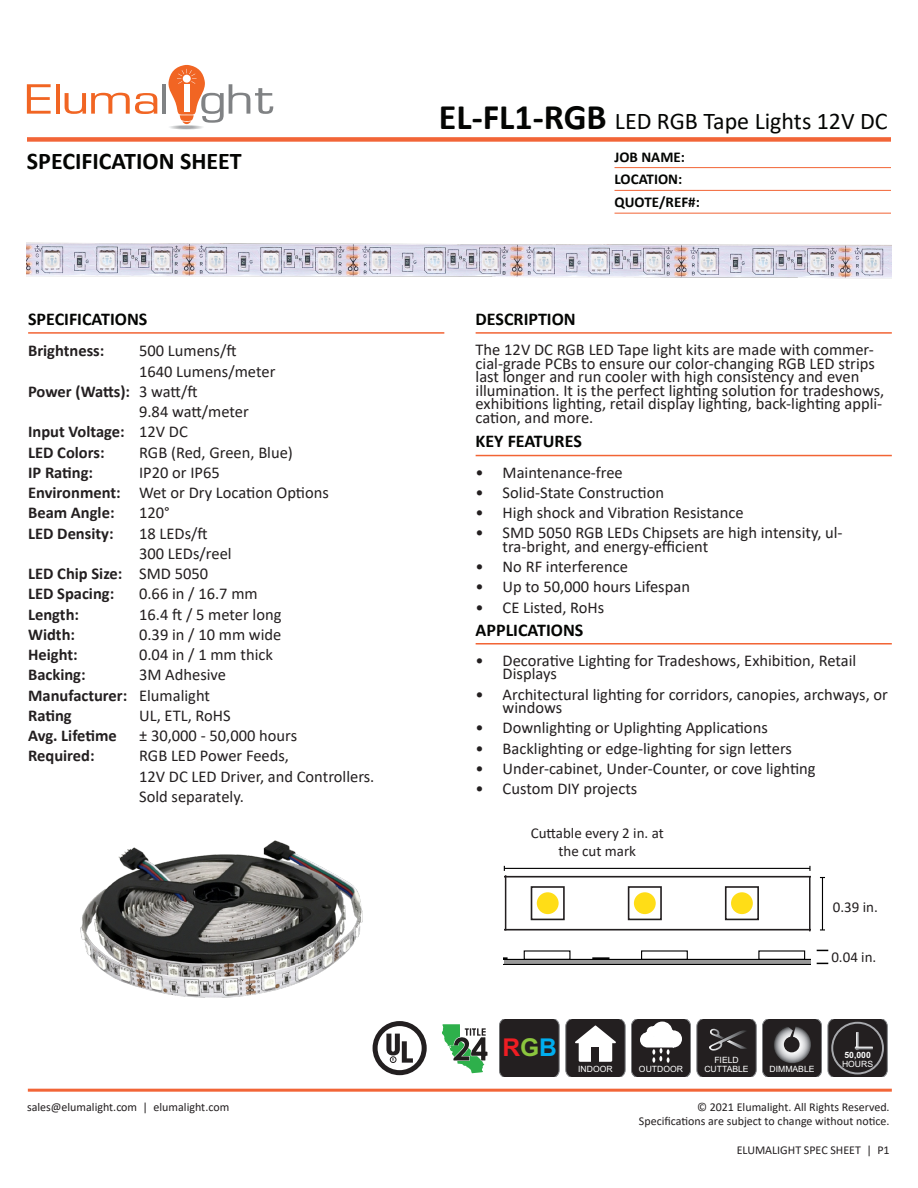
<style>
.page{position:relative;width:918px;height:1188px;background:#fff}
.page>*{position:absolute;margin:0;border:0;box-sizing:border-box;transform-origin:0 0}
.t1{font:700 24.6px "Arial";color:#ee1d23}
.t2{font:24px "Calibri";color:#040503}
.t3{font:700 24px "Calibri";color:#040503}
.t4{font:700 18px "Calibri";color:#040503}
.t5{font:16.5px/13.5px "Calibri";color:#231f20}
.t6{font:700 16.5px "Calibri";color:#231f20}
.t7{font:15px/18px "Calibri";color:#231f20;text-align:center}
.t8{font:700 15px "Calibri";color:#040503}
.t9{font:12px "Calibri";color:#231f20}
.t10{font:8.55px "Arial";color:#fff}
.t11{font:700 8.55px/9px "Arial";color:#fff}
.s1{font-weight:700;font-size:36px}
.s2{font-weight:400}
.s3{font-weight:700}
.s4{color:#8bc63e}
.s5{color:#00aeef}
</style>
<div class="page">
<img style="left:27px;top:242px;width:865px;height:37px">
<hr style="left:615px;top:167px;width:276px;height:1px;background:#f26434">
<hr style="left:615px;top:190px;width:276px;height:1px;background:#f26434">
<hr style="left:615px;top:213px;width:276px;height:1px;background:#f26434">
<div style="left:27px;top:137px;width:864px;height:5px;background:#f26537"></div>
<svg style="left:27px;top:84px;width:24px;height:30px"></svg>
<hr style="left:56px;top:84px;width:4px;height:30px;background:#f16523">
<svg style="left:65px;top:93px;width:92px;height:21px"></svg>
<hr style="left:162px;top:84px;width:4px;height:30px;background:#808284">
<hr style="left:168px;top:125px;width:36px;height:4px;background:#dcdede;border-radius:50%">
<hr style="left:171px;top:126px;width:31px;height:3px;background:#edefef;border-radius:50%">
<hr style="left:171px;top:126px;width:30px;height:3px;background:#eaebec;border-radius:50%">
<hr style="left:173px;top:126px;width:27px;height:3px;background:#dddedf;border-radius:50%">
<hr style="left:173px;top:126px;width:26px;height:3px;background:#dadadc;border-radius:50%">
<hr style="left:174px;top:126px;width:25px;height:3px;background:#d6d7d8;border-radius:50%">
<hr style="left:174px;top:126px;width:24px;height:3px;background:#d3d4d4;border-radius:50%">
<hr style="left:175px;top:126px;width:23px;height:3px;background:#cfd1d1;border-radius:50%">
<hr style="left:175px;top:126px;width:22px;height:3px;background:#cccdce;border-radius:50%">
<hr style="left:176px;top:126px;width:21px;height:3px;background:#c8c9ca;border-radius:50%">
<svg style="left:169px;top:65px;width:104px;height:63px"></svg>
<hr style="left:28px;top:1089px;width:864px;height:3px;background:#f26537">
<hr style="left:28px;top:332px;width:416px;height:2px;background:#f26434">
<hr style="left:476px;top:643px;width:416px;height:2px;background:#f26434">
<hr style="left:476px;top:455px;width:416px;height:1px;background:#f26434">
<hr style="left:476px;top:332px;width:416px;height:2px;background:#f26434">
<img style="left:80px;top:840px;width:283px;height:158px">
<svg style="left:504px;top:950px;width:307px;height:14px"></svg>
<hr style="left:822px;top:878px;width:1px;height:52px;background:#000">
<svg style="left:504px;top:866px;width:307px;height:65px"></svg>
<div style="left:499px;top:1019px;width:60px;height:58px;background:#231f20"></div>
<hr style="left:809px;top:876px;width:2px;height:55px;background:#231f20">
<svg style="left:373px;top:1021px;width:54px;height:54px"></svg>
<svg style="left:442px;top:1024px;width:46px;height:49px"></svg>
<svg style="left:828px;top:1020px;width:60px;height:57px;background:#373435"></svg>
<svg style="left:762px;top:1020px;width:60px;height:57px;background:#4a4749"></svg>
<svg style="left:697px;top:1020px;width:59px;height:57px;background:#2e2a2b"></svg>
<svg style="left:566px;top:1020px;width:59px;height:57px;background:#434041"></svg>
<div style="left:579px;top:1042px;width:33px;height:20px;background:#fff"></div>
<div style="left:591px;top:1047px;width:8px;height:14px;background:#231f20"></div>
<svg style="left:631px;top:1020px;width:60px;height:57px"></svg>
<p class="t2" style="left:439px;top:105px;width:450px"><span class="s1">EL-FL1-RGB</span> LED RGB Tape Lights 12V DC</p>
<p class="t3" style="left:27px;top:144px;width:216px">SPECIFICATION SHEET</p>
<p class="t8" style="left:615px;top:146px;width:72px">JOB NAME:</p>
<p class="t8" style="left:615px;top:169px;width:69px">LOCATION:</p>
<p class="t8" style="left:615px;top:192px;width:87px">QUOTE/REF#:</p>
<p class="t4" style="left:28px;top:306px;width:121px">SPECIFICATIONS</p>
<p class="t4" style="left:476px;top:306px;width:102px">DESCRIPTION</p>
<p class="t6" style="left:28px;top:339px;width:78px">Brightness:</p>
<p class="t5" style="left:139px;top:344px;width:99px">500 Lumens/ft</p>
<p class="t5" style="left:139px;top:364px;width:138px">1640 Lumens/meter</p>
<p class="t6" style="left:28px;top:380px;width:171px">Power (Watts): <span class="s2">3 watt/ft</span></p>
<p class="t5" style="left:139px;top:404px;width:111px">9.84 watt/meter</p>
<p class="t6" style="left:28px;top:420px;width:161px">Input Voltage: <span class="s2">12V DC</span></p>
<p class="t6" style="left:28px;top:440px;width:78px">LED Colors:</p>
<p class="t5" style="left:139px;top:445px;width:155px">RGB (Red, Green, Blue)</p>
<p class="t6" style="left:28px;top:461px;width:67px">IP Rating:</p>
<p class="t5" style="left:139px;top:465px;width:82px">IP20 or IP65</p>
<p class="t5" style="left:28px;top:485px;width:302px"><span class="s3">Environment:</span> Wet or Dry Location Options</p>
<p class="t6" style="left:28px;top:501px;width:88px">Beam Angle:</p>
<p class="t5" style="left:139px;top:506px;width:32px">120°</p>
<p class="t6" style="left:28px;top:521px;width:87px">LED Density:</p>
<p class="t5" style="left:139px;top:526px;width:70px">18 LEDs/ft</p>
<p class="t5" style="left:139px;top:546px;width:94px">300 LEDs/reel</p>
<p class="t6" style="left:28px;top:562px;width:182px">LED Chip Size: <span class="s2">SMD 5050</span></p>
<p class="t6" style="left:28px;top:582px;width:88px">LED Spacing:</p>
<p class="t5" style="left:139px;top:587px;width:120px">0.66 in / 16.7 mm</p>
<p class="t6" style="left:28px;top:602px;width:52px">Length:</p>
<p class="t5" style="left:139px;top:607px;width:144px">16.4 ft / 5 meter long</p>
<p class="t6" style="left:28px;top:623px;width:49px">Width:</p>
<p class="t5" style="left:139px;top:627px;width:144px">0.39 in / 10 mm wide</p>
<p class="t6" style="left:28px;top:643px;width:51px">Height:</p>
<p class="t5" style="left:139px;top:647px;width:135px">0.04 in / 1 mm thick</p>
<p class="t6" style="left:28px;top:663px;width:59px">Backing:</p>
<p class="t5" style="left:139px;top:668px;width:89px">3M Adhesive</p>
<p class="t6" style="left:28px;top:683px;width:183px">Manufacturer: <span class="s2">Elumalight</span></p>
<p class="t6" style="left:28px;top:704px;width:45px">Rating</p>
<p class="t5" style="left:139px;top:708px;width:93px">UL, ETL, RoHS</p>
<p class="t6" style="left:28px;top:724px;width:90px">Avg. Lifetime</p>
<p class="t5" style="left:139px;top:728px;width:160px">± 30,000 - 50,000 hours</p>
<p class="t6" style="left:28px;top:744px;width:68px">Required:</p>
<p class="t5" style="left:139px;top:749px;width:151px">RGB LED Power Feeds,</p>
<p class="t5" style="left:139px;top:769px;width:237px">12V DC LED Driver, and Controllers.</p>
<p class="t5" style="left:139px;top:789px;width:106px">Sold separately.</p>
<p class="t5" style="left:476px;top:342px;width:410px">The 12V DC RGB LED Tape light kits are made with commer&shy;cial-grade PCBs to ensure our color-changing RGB LED strips last longer and run cooler with high consistency and even illumination. It is the perfect lighting solution for tradeshows, exhibitions lighting, retail display lighting, back-lighting appli&shy;cation, and more.</p>
<p class="t4" style="left:476px;top:429px;width:108px">KEY FEATURES</p>
<p class="t5" style="left:476px;top:465px;width:149px">• Maintenance-free</p>
<p class="t5" style="left:476px;top:485px;width:190px">• Solid-State Construction</p>
<p class="t5" style="left:476px;top:506px;width:269px">• High shock and Vibration Resistance</p>
<p class="t5" style="left:503px;top:526px;width:342px;text-indent:-27px">• SMD 5050 RGB LEDs Chipsets are high intensity, ul&shy;tra-bright, and energy-efficient</p>
<p class="t5" style="left:476px;top:560px;width:154px">• No RF interference</p>
<p class="t5" style="left:476px;top:580px;width:216px">• Up to 50,000 hours Lifespan</p>
<p class="t5" style="left:476px;top:600px;width:130px">• CE Listed, RoHs</p>
<p class="t5" style="left:503px;top:653px;width:355px;text-indent:-27px">• Decorative Lighting for Tradeshows, Exhibition, Retail<br>Displays</p>
<p class="t5" style="left:503px;top:687px;width:387px;text-indent:-27px">• Architectural lighting for corridors, canopies, archways, or windows</p>
<p class="t5" style="left:476px;top:721px;width:294px">• Downlighting or Uplighting Applications</p>
<p class="t5" style="left:476px;top:741px;width:318px">• Backlighting or edge-lighting for sign letters</p>
<p class="t5" style="left:476px;top:761px;width:342px">• Under-cabinet, Under-Counter, or cove lighting</p>
<p class="t5" style="left:476px;top:781px;width:163px">• Custom DIY projects</p>
<p class="t4" style="left:476px;top:617px;width:109px">APPLICATIONS</p>
<p class="t7" style="left:531px;top:824px;width:135px">Cuttable every 2 in. at the cut mark</p>
<p class="t7" style="left:833px;top:897px;width:47px">0.39 in.</p>
<p class="t7" style="left:831px;top:947px;width:47px">0.04 in.</p>
<p class="t1" style="left:502px;top:1031px;width:56px">R<span class="s4">G</span><span class="s5">B</span></p>
<p class="t10" style="left:578px;top:1063px;width:36px">INDOOR</p>
<p class="t10" style="left:639px;top:1063px;width:46px">OUTDOOR</p>
<p class="t10" style="left:714px;top:1054px;width:26px">FIELD</p>
<p class="t10" style="left:704px;top:1063px;width:46px">CUTTABLE</p>
<p class="t10" style="left:770px;top:1063px;width:46px">DIMMABLE</p>
<p class="t11" style="left:842px;top:1051px;width:33px">50,000<br><span class="s2">HOURS</span></p>
<p class="t9" style="left:27px;top:1098px;width:204px">sales@elumalight.com | elumalight.com</p>
<p class="t9" style="left:697px;top:1098px;width:194px">© 2021 Elumalight. All Rights Reserved.</p>
<p class="t9" style="left:639px;top:1113px;width:252px">Specifications are subject to change without notice.</p>
<p class="t9" style="left:737px;top:1141px;width:154px">ELUMALIGHT SPEC SHEET | P1</p>
</div>
